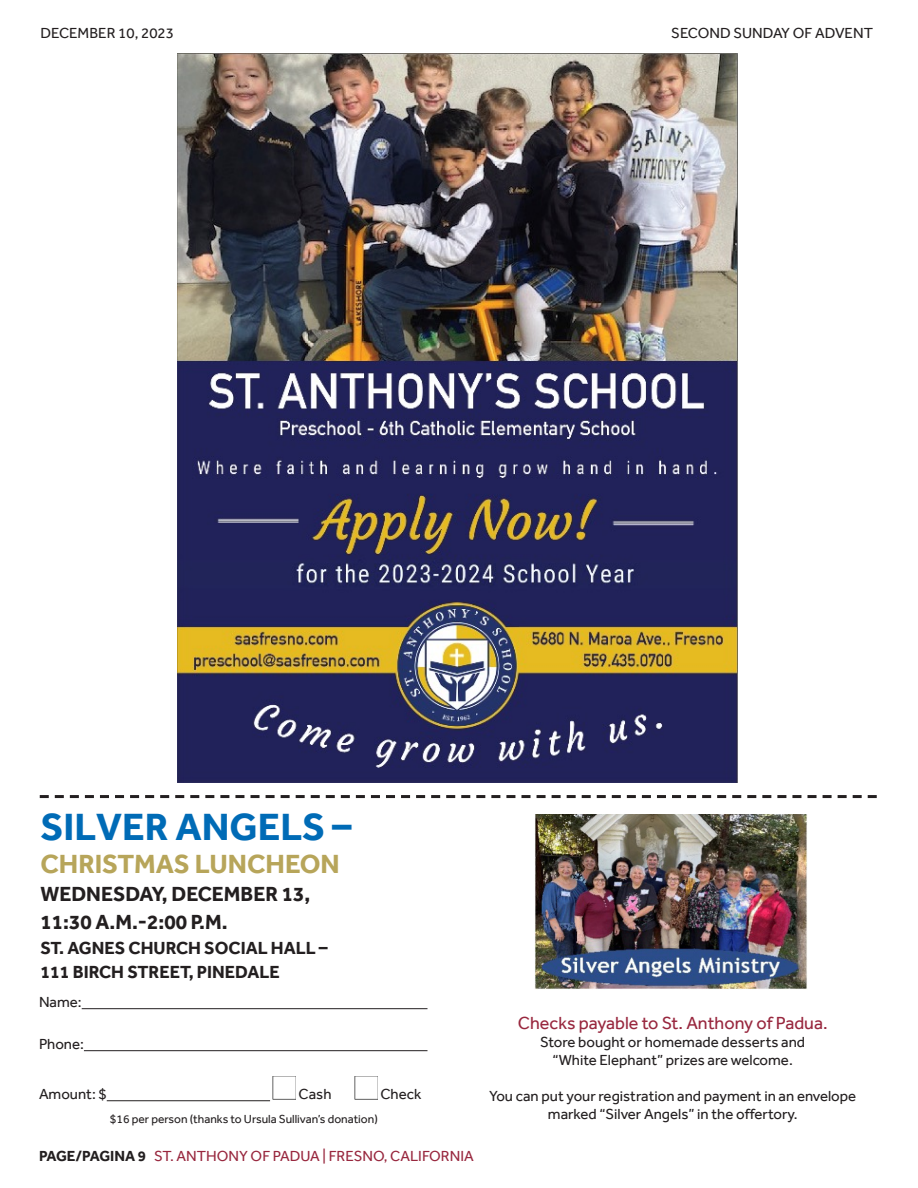
<style>
.page{position:relative;width:918px;height:1188px;background:#fff}
.page>*{position:absolute;margin:0;border:0;box-sizing:border-box;transform-origin:0 0}
.t1{font:700 39px "Effra";color:#006bb6}
.t2{font:700 27px "Effra";color:#b7a55a}
.t3{font:700 21px "Effra";color:#231f20}
.t4{font:700 18px "Effra";color:#231f20}
.t5{font:18px "Effra";color:#98273e}
.t6{font:15px/18px "Effra";color:#231f20;text-align:center}
.t7{font:15px "Effra";color:#98273e}
.t8{font:12px "Effra";color:#231f20}
.s1{font-weight:700;color:#231f20}
</style>
<div class="page">
<svg style="left:40px;top:795px;width:837px;height:3px"></svg>
<hr style="left:82px;top:1008px;width:345px;height:1px;background:#231f20">
<hr style="left:84px;top:1050px;width:343px;height:1px;background:#231f20">
<hr style="left:107px;top:1100px;width:163px;height:1px;background:#231f20">
<img style="left:273px;top:1076px;width:23px;height:23px">
<img style="left:355px;top:1076px;width:23px;height:23px">
<img style="left:535px;top:814px;width:272px;height:176px">
<img style="left:177px;top:53px;width:561px;height:730px">
<p class="t6" style="left:40px;top:24px;width:135px">DECEMBER 10, 2023</p>
<p class="t6" style="left:671px;top:24px;width:203px">SECOND SUNDAY OF ADVENT</p>
<p class="t1" style="left:40px;top:804px;width:313px">SILVER ANGELS –</p>
<p class="t2" style="left:40px;top:848px;width:301px">CHRISTMAS LUNCHEON</p>
<p class="t3" style="left:40px;top:881px;width:271px">WEDNESDAY, DECEMBER 13,</p>
<p class="t3" style="left:40px;top:910px;width:189px">11:30 A.M.-2:00 P.M.</p>
<p class="t4" style="left:40px;top:937px;width:289px">ST. AGNES CHURCH SOCIAL HALL –</p>
<p class="t4" style="left:40px;top:962px;width:241px">111 BIRCH STREET, PINEDALE</p>
<p class="t6" style="left:39px;top:993px;width:44px">Name:</p>
<p class="t6" style="left:39px;top:1035px;width:46px">Phone:</p>
<p class="t6" style="left:39px;top:1085px;width:69px">Amount: $</p>
<p class="t6" style="left:299px;top:1085px;width:34px">Cash</p>
<p class="t6" style="left:380px;top:1085px;width:43px">Check</p>
<p class="t8" style="left:110px;top:1112px;width:269px">$16 per person (thanks to Ursula Sullivan’s donation)</p>
<p class="t7" style="left:39px;top:1147px;width:436px"><span class="s1">PAGE/PAGINA 9</span> ST. ANTHONY OF PADUA | FRESNO, CALIFORNIA</p>
<p class="t5" style="left:518px;top:1013px;width:311px">Checks payable to St. Anthony of Padua.</p>
<p class="t6" style="left:540px;top:1033px;width:266px">Store bought or homemade desserts and “White Elephant” prizes are welcome.</p>
<p class="t6" style="left:489px;top:1087px;width:369px">You can put your registration and payment in an envelope marked “Silver Angels” in the offertory.</p>
</div>
